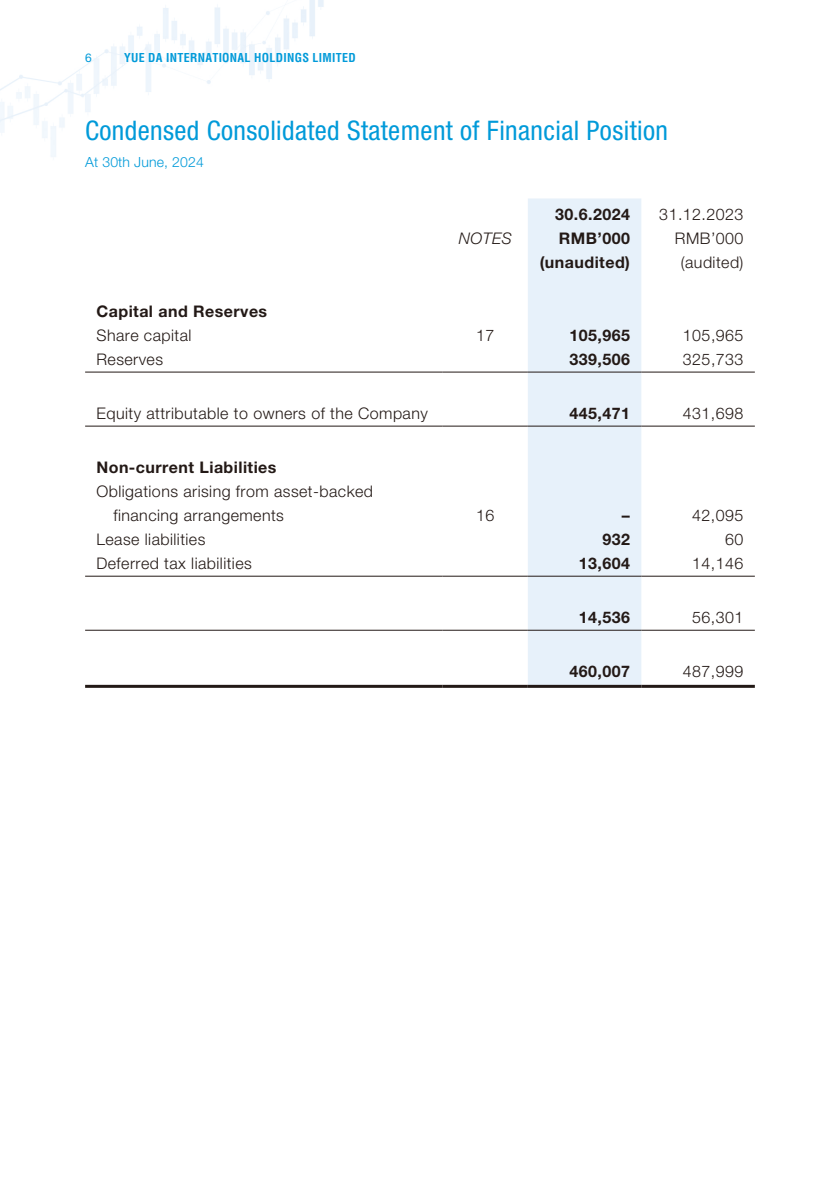
<style>
.page{position:relative;width:840px;height:1191px;background:#fff}
.page>*{position:absolute;margin:0;border:0;box-sizing:border-box;transform-origin:0 0}
.t1{font:condensed 27px "Helvetica Neue LT Std";letter-spacing:.015em;color:#009ad9}
.t2{font:300 16px/24px "Helvetica Neue LT Std";letter-spacing:.03em;color:#231916}
.t3{font:700 16px "Helvetica Neue LT Std";letter-spacing:.03em;color:#231916}
.t4{font:italic 300 16px "Helvetica Neue LT Std";letter-spacing:.03em;color:#231916}
.t5{font:300 14px "Helvetica Neue LT Std";letter-spacing:.01em;color:#009ad9}
.t6{font:700 condensed 12px "Helvetica LT Std";letter-spacing:.025em;color:#009ad9}
.t7{font:12px "Helvetica Neue LT Std";color:#009ad9}
</style>
<div class="page">
<img style="left:0;top:0;width:755px;height:688px">
<div style="left:527px;top:198px;width:114px;height:487px;background:#e7f1fa"></div>
<hr style="left:85px;top:371px;width:357px;height:1px;background:#231916">
<hr style="left:442px;top:371px;width:85px;height:1px;background:#231916">
<hr style="left:527px;top:371px;width:114px;height:1px;background:#231916">
<hr style="left:641px;top:371px;width:113px;height:1px;background:#231916">
<hr style="left:85px;top:425px;width:357px;height:1px;background:#231916">
<hr style="left:442px;top:425px;width:85px;height:1px;background:#231916">
<hr style="left:527px;top:425px;width:114px;height:1px;background:#231916">
<hr style="left:641px;top:425px;width:113px;height:1px;background:#231916">
<hr style="left:85px;top:575px;width:357px;height:1px;background:#231916">
<hr style="left:442px;top:575px;width:85px;height:1px;background:#231916">
<hr style="left:527px;top:575px;width:114px;height:1px;background:#231916">
<hr style="left:641px;top:575px;width:113px;height:1px;background:#231916">
<hr style="left:85px;top:629px;width:357px;height:1px;background:#231916">
<hr style="left:442px;top:629px;width:85px;height:1px;background:#231916">
<hr style="left:527px;top:629px;width:114px;height:1px;background:#231916">
<hr style="left:641px;top:629px;width:113px;height:1px;background:#231916">
<hr style="left:85px;top:685px;width:357px;height:3px;background:#231916">
<hr style="left:442px;top:685px;width:85px;height:3px;background:#231916">
<hr style="left:527px;top:685px;width:114px;height:3px;background:#231916">
<hr style="left:641px;top:685px;width:113px;height:3px;background:#231916">
<p class="t7" style="left:85px;top:50px;width:8px">6</p>
<p class="t6" style="left:124px;top:50px;width:233px">YUE DA INTERNATIONAL HOLDINGS LIMITED</p>
<h1 class="t1" style="left:85px;top:115px;width:584px">Condensed Consolidated Statement of Financial Position</h1>
<p class="t5" style="left:85px;top:154px;width:120px">At 30th June, 2024</p>
<p class="t3" style="left:555px;top:205px;width:76px">30.6.2024</p>
<p class="t2" style="left:659px;top:202px;width:86px">31.12.2023</p>
<p class="t4" style="left:458px;top:228px;width:55px">NOTES</p>
<p class="t3" style="left:558px;top:229px;width:73px">RMB’000</p>
<p class="t2" style="left:674px;top:226px;width:70px">RMB’000</p>
<p class="t3" style="left:539px;top:253px;width:92px">(unaudited)</p>
<p class="t2" style="left:680px;top:250px;width:64px">(audited)</p>
<p class="t3" style="left:96px;top:301px;width:172px">Capital and Reserves</p>
<p class="t2" style="left:96px;top:322px;width:96px">Share capital</p>
<p class="t2" style="left:476px;top:322px;width:20px">17</p>
<p class="t3" style="left:569px;top:325px;width:62px">105,965</p>
<p class="t2" style="left:682px;top:322px;width:62px">105,965</p>
<p class="t2" style="left:96px;top:346px;width:68px">Reserves</p>
<p class="t3" style="left:569px;top:349px;width:62px">339,506</p>
<p class="t2" style="left:682px;top:346px;width:62px">325,733</p>
<p class="t2" style="left:96px;top:400px;width:333px">Equity attributable to owners of the Company</p>
<p class="t3" style="left:569px;top:403px;width:62px">445,471</p>
<p class="t2" style="left:682px;top:400px;width:62px">431,698</p>
<p class="t3" style="left:96px;top:457px;width:181px">Non-current Liabilities</p>
<p class="t2" style="left:113px;top:478px;width:261px;text-indent:-17px">Obligations arising from asset-backed financing arrangements</p>
<p class="t2" style="left:476px;top:502px;width:20px">16</p>
<p class="t3" style="left:621px;top:505px;width:9px">–</p>
<p class="t2" style="left:692px;top:502px;width:53px">42,095</p>
<p class="t2" style="left:96px;top:526px;width:110px">Lease liabilities</p>
<p class="t3" style="left:602px;top:529px;width:29px">932</p>
<p class="t2" style="left:724px;top:526px;width:20px">60</p>
<p class="t2" style="left:96px;top:550px;width:157px">Deferred tax liabilities</p>
<p class="t3" style="left:578px;top:553px;width:53px">13,604</p>
<p class="t2" style="left:692px;top:550px;width:53px">14,146</p>
<p class="t3" style="left:578px;top:607px;width:53px">14,536</p>
<p class="t2" style="left:692px;top:604px;width:53px">56,301</p>
<p class="t3" style="left:569px;top:661px;width:62px">460,007</p>
<p class="t2" style="left:682px;top:658px;width:62px">487,999</p>
</div>
